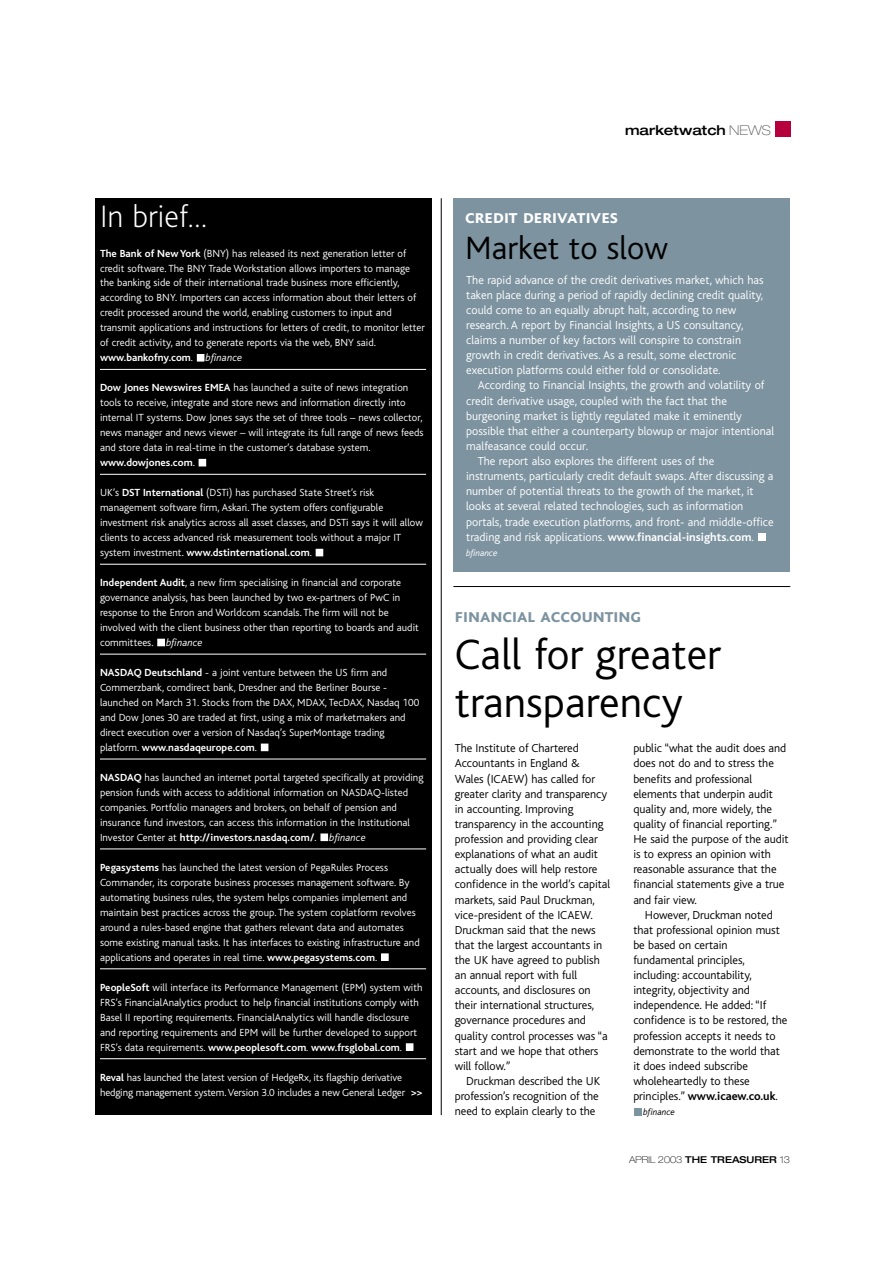
<style>
.page{position:relative;width:893px;height:1263px;background:#fff}
.page>*{position:absolute;margin:0;border:0;box-sizing:border-box;transform-origin:0 0}
.t1{font:300 44.55px/47.2px "Bliss";color:#000}
.t2{font:300 33.75px "Bliss";color:#000}
.t3{font:200 32.4px "Bliss";color:#fff}
.t4{font:700 20.25px "Bliss Caps";color:#7d93a0}
.t5{font:700 20.25px "Bliss Caps";color:#fff}
.t6{font:500 expanded 13.5px "Helvetica Neue";color:#000}
.t7{font:300 12.15px/15.1px "Bliss";letter-spacing:-.005em;color:#000}
.t8{font:300 12.15px/15.1px "Bliss";color:#fff}
.t9{font:300 10.8px/15px "Bliss";color:#fff}
.t10{font:500 expanded 9.45px "Helvetica Neue";color:#000}
.t11{font:italic 300 9.45px "Bliss";letter-spacing:-.005em;color:#000}
.t12{font:italic 300 9.45px "Bliss";letter-spacing:-.01em;color:#fff}
.s1{font-weight:700}
.s2{font-style:italic}
.s3{font-weight:100;color:#5b5b5b}
.s4{font-weight:100}
</style>
<div class="page">
<div style="left:775px;top:122px;width:15px;height:15px;background:#b6003d"></div>
<hr style="left:453px;top:586px;width:337px;height:1px;background:#000">
<div style="left:634px;top:1108px;width:8px;height:7px;background:#7d93a0"></div>
<div style="left:453px;top:198px;width:337px;height:374px;background:#7d93a0"></div>
<div style="left:758px;top:533px;width:7px;height:8px;background:#fff"></div>
<hr style="left:441px;top:198px;width:1px;height:917px;background:#000">
<div style="left:95px;top:198px;width:336px;height:917px;background:#000"></div>
<hr style="left:100px;top:369px;width:326px;height:1px;background:#fff">
<hr style="left:100px;top:474px;width:326px;height:1px;background:#fff">
<hr style="left:100px;top:564px;width:326px;height:1px;background:#fff">
<hr style="left:100px;top:654px;width:326px;height:1px;background:#fff">
<hr style="left:100px;top:759px;width:326px;height:1px;background:#fff">
<hr style="left:100px;top:849px;width:326px;height:1px;background:#fff">
<hr style="left:100px;top:968px;width:326px;height:1px;background:#fff">
<hr style="left:100px;top:1058px;width:326px;height:1px;background:#fff">
<div style="left:406px;top:1044px;width:7px;height:6px;background:#fff"></div>
<div style="left:406px;top:1043px;width:7px;height:8px;border:1px solid #fff"></div>
<div style="left:381px;top:954px;width:7px;height:6px;background:#fff"></div>
<div style="left:381px;top:954px;width:7px;height:7px;border:1px solid #fff"></div>
<div style="left:321px;top:834px;width:6px;height:7px;background:#fff"></div>
<div style="left:320px;top:834px;width:8px;height:7px;border:1px solid #fff"></div>
<div style="left:261px;top:744px;width:7px;height:7px;background:#fff"></div>
<div style="left:158px;top:639px;width:6px;height:7px;background:#fff"></div>
<div style="left:157px;top:639px;width:8px;height:7px;border:1px solid #fff"></div>
<div style="left:316px;top:549px;width:7px;height:7px;background:#fff"></div>
<div style="left:199px;top:459px;width:7px;height:7px;background:#fff"></div>
<div style="left:197px;top:354px;width:7px;height:7px;background:#fff"></div>
<h3 class="t3" style="left:100px;top:205px;width:109px">In brief...</h3>
<p class="t9" style="left:100px;top:247px;width:326px"><span class="s1">The Bank of New York</span> (BNY) has released its next generation letter of credit software. The BNY Trade Workstation allows importers to manage the banking side of their international trade business more efficiently, according to BNY. Importers can access information about their letters of credit processed around the world, enabling customers to input and transmit applications and instructions for letters of credit, to monitor letter of credit activity, and to generate reports via the web, BNY said. <span class="s1">www.bankofny.com</span>. <span class="s2">bfinance</span></p>
<p class="t9" style="left:100px;top:382px;width:325px"><span class="s1">Dow Jones Newswires EMEA</span> has launched a suite of news integration tools to receive, integrate and store news and information directly into internal IT systems. Dow Jones says the set of three tools – news collector, news manager and news viewer – will integrate its full range of news feeds and store data in real-time in the customer’s database system. <span class="s1">www.dowjones.com</span>.</p>
<p class="t9" style="left:100px;top:487px;width:324px">UK’s <span class="s1">DST International</span> (DSTi) has purchased State Street’s risk management software firm, Askari. The system offers configurable investment risk analytics across all asset classes, and DSTi says it will allow clients to access advanced risk measurement tools without a major IT system investment. <span class="s1">www.dstinternational.com</span>.</p>
<p class="t9" style="left:100px;top:577px;width:320px"><span class="s1">Independent Audit</span>, a new firm specialising in financial and corporate governance analysis, has been launched by two ex-partners of PwC in response to the Enron and Worldcom scandals. The firm will not be involved with the client business other than reporting to boards and audit committees. <span class="s2">bfinance</span></p>
<p class="t9" style="left:100px;top:666px;width:321px"><span class="s1">NASDAQ Deutschland</span> - a joint venture between the US firm and Commerzbank, comdirect bank, Dresdner and the Berliner Bourse - launched on March 31. Stocks from the DAX, MDAX, TecDAX, Nasdaq 100 and Dow Jones 30 are traded at first, using a mix of marketmakers and direct execution over a version of Nasdaq’s SuperMontage trading platform. <span class="s1">www.nasdaqeurope.com</span>.</p>
<p class="t9" style="left:100px;top:771px;width:325px"><span class="s1">NASDAQ</span> has launched an internet portal targeted specifically at providing pension funds with access to additional information on NASDAQ-listed companies. Portfolio managers and brokers, on behalf of pension and insurance fund investors, can access this information in the Institutional Investor Center at <span class="s1">http://investors.nasdaq.com/</span>. <span class="s2">bfinance</span></p>
<p class="t9" style="left:100px;top:861px;width:321px"><span class="s1">Pegasystems</span> has launched the latest version of PegaRules Process Commander, its corporate business processes management software. By automating business rules, the system helps companies implement and maintain best practices across the group. The system coplatform revolves around a rules-based engine that gathers relevant data and automates some existing manual tasks. It has interfaces to existing infrastructure and applications and operates in real time. <span class="s1">www.pegasystems.com</span>.</p>
<p class="t9" style="left:100px;top:981px;width:324px"><span class="s1">PeopleSoft</span> will interface its Performance Management (EPM) system with FRS’s FinancialAnalytics product to help financial institutions comply with Basel II reporting requirements. FinancialAnalytics will handle disclosure and reporting requirements and EPM will be further developed to support FRS’s data requirements. <span class="s1">www.peoplesoft.com</span>. <span class="s1">www.frsglobal.com</span>.</p>
<p class="t9" style="left:100px;top:1071px;width:324px"><span class="s1">Reval</span> has launched the latest version of HedgeRx, its flagship derivative hedging management system.Version 3.0 includes a new General Ledger <span class="s1">&gt;&gt;</span></p>
<p class="t6" style="left:625px;top:125px;width:147px">marketwatch <span class="s3">NEWS</span></p>
<h3 class="t5" style="left:465px;top:204px;width:154px">credit derivatives</h3>
<h2 class="t2" style="left:465px;top:237px;width:204px">Market to slow</h2>
<p class="t8" style="left:466px;top:274px;width:299px">The rapid advance of the credit derivatives market, which has taken place during a period of rapidly declining credit quality, could come to an equally abrupt halt, according to new research. A report by Financial Insights, a US consultancy, claims a number of key factors will conspire to constrain growth in credit derivatives. As a result, some electronic execution platforms could either fold or consolidate.</p>
<p class="t8" style="left:477px;top:379px;width:288px">According to Financial Insights, the growth and volatility of</p>
<p class="t8" style="left:466px;top:395px;width:262px">credit derivative usage, coupled with the fact that the</p>
<p class="t8" style="left:466px;top:410px;width:277px">burgeoning market is lightly regulated make it eminently</p>
<p class="t8" style="left:466px;top:425px;width:309px">possible that either a counterparty blowup or major intentional</p>
<p class="t8" style="left:466px;top:440px;width:123px">malfeasance could occur.</p>
<p class="t8" style="left:477px;top:455px;width:238px">The report also explores the different uses of the</p>
<p class="t8" style="left:466px;top:470px;width:309px">instruments, particularly credit default swaps. After discussing a</p>
<p class="t8" style="left:466px;top:485px;width:289px">number of potential threats to the growth of the market, it</p>
<p class="t8" style="left:466px;top:500px;width:278px">looks at several related technologies, such as information</p>
<p class="t8" style="left:466px;top:516px;width:309px">portals, trade execution platforms, and front- and middle-office</p>
<p class="t8" style="left:466px;top:531px;width:289px">trading and risk applications. <span class="s1">www.financial-insights.com</span>.</p>
<p class="t12" style="left:466px;top:550px;width:33px">bfinance</p>
<h3 class="t4" style="left:455px;top:603px;width:188px">financial accounting</h3>
<h1 class="t1" style="left:455px;top:637px;width:268px">Call for greater transparency</h1>
<p class="t7" style="left:455px;top:742px;width:157px">The Institute of Chartered<br>Accountants in England &amp;<br>Wales (ICAEW) has called for greater clarity and transparency in accounting. Improving transparency in the accounting profession and providing clear explanations of what an audit actually does will help restore confidence in the world’s capital markets, said Paul Druckman, vice-president of the ICAEW.<br>Druckman said that the news that the largest accountants in the UK have agreed to publish an annual report with full accounts, and disclosures on their international structures, governance procedures and quality control processes was “a start and we hope that others will follow.”</p>
<p class="t7" style="left:455px;top:1075px;width:147px;text-indent:11px">Druckman described the UK profession’s recognition of the need to explain clearly to the</p>
<p class="t7" style="left:633px;top:742px;width:157px">public “what the audit does and does not do and to stress the benefits and professional elements that underpin audit quality and, more widely, the quality of financial reporting.”<br>He said the purpose of the audit is to express an opinion with reasonable assurance that the financial statements give a true and fair view.</p>
<p class="t7" style="left:633px;top:909px;width:156px;text-indent:11px">However, Druckman noted that professional opinion must be based on certain fundamental principles, including: accountability, integrity, objectivity and independence. He added: “If confidence is to be restored, the profession accepts it needs to demonstrate to the world that it does indeed subscribe wholeheartedly to these principles.” <span class="s1">www.icaew.co.uk</span>.</p>
<p class="t11" style="left:643px;top:1109px;width:33px">bfinance</p>
<p class="t10" style="left:629px;top:1156px;width:162px"><span class="s4">APRIL 2003</span> THE TREASURER <span class="s4">13</span></p>
</div>
